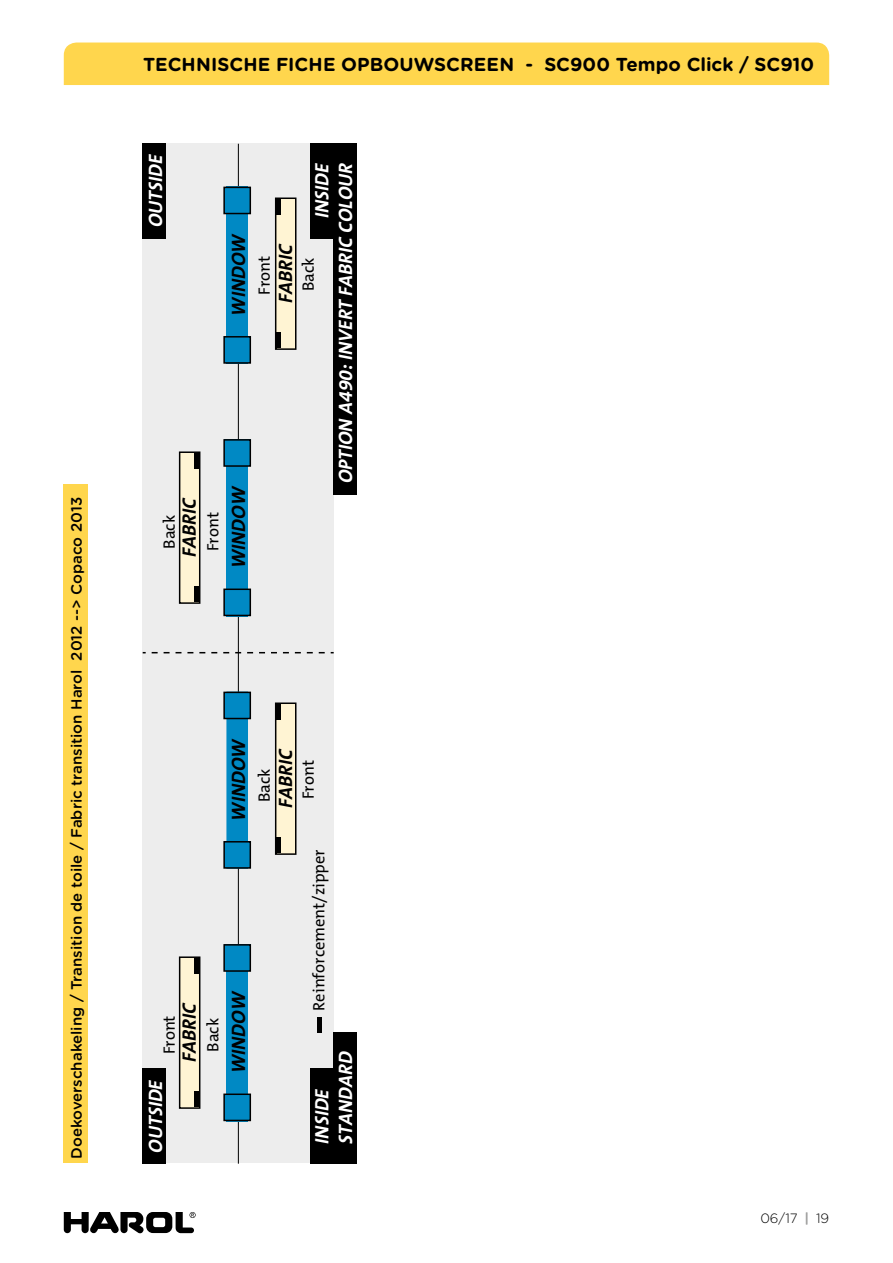
<style>
.page{position:relative;width:893px;height:1263px;background:#fff}
.page>*{position:absolute;margin:0;border:0;box-sizing:border-box;transform-origin:0 0}
.t1{font:italic 700 19.5px/23.5px "The Mix B7";color:#fff}
.t2{font:italic 700 19.5px "The Mix B7";color:#000}
.t3{font:700 18.75px "Gotham Rounded";letter-spacing:.005em;color:#000}
.t4{font:16.5px "The Mix B5 Plain";color:#000}
.t5{font:500 15px "Gotham Rounded";color:#000}
.t6{font:300 13.5px "Gotham Rounded";color:#000}
.s1{font-weight:700;color:#9d9d9c}
</style>
<div class="page">
<div style="left:64px;top:43px;width:765px;height:42px;background:#ffd64d"></div>
<svg style="left:64px;top:1212px;width:132px;height:21px"></svg>
<div style="left:64px;top:484px;width:24px;height:679px;background:#ffd64d"></div>
<div style="left:143px;top:143px;width:191px;height:1020px;background:#ededed"></div>
<hr style="left:238px;top:144px;width:1px;height:1020px;background:#000">
<div style="left:310px;top:1069px;width:24px;height:95px;background:#000"></div>
<div style="left:334px;top:1033px;width:23px;height:131px;background:#000"></div>
<div style="left:334px;top:144px;width:23px;height:351px;background:#000"></div>
<div style="left:310px;top:144px;width:24px;height:95px;background:#000"></div>
<div style="left:143px;top:1069px;width:23px;height:95px;background:#000"></div>
<div style="left:143px;top:143px;width:23px;height:96px;background:#000"></div>
<div style="left:317px;top:1017px;width:5px;height:16px;background:#000"></div>
<div style="left:226px;top:944px;width:22px;height:177px;background:#0089c4"></div>
<div style="left:224px;top:945px;width:26px;height:26px;background:#0089c4"></div>
<div style="left:223px;top:944px;width:28px;height:28px;border:1px solid #000"></div>
<div style="left:224px;top:1094px;width:26px;height:26px;background:#0089c4"></div>
<div style="left:223px;top:1093px;width:28px;height:28px;border:1px solid #000"></div>
<div style="left:180px;top:957px;width:20px;height:151px;background:#fff4d3"></div>
<div style="left:179px;top:956px;width:21px;height:153px;border:1px solid #000"></div>
<div style="left:194px;top:1091px;width:5px;height:16px;background:#000"></div>
<div style="left:194px;top:958px;width:5px;height:16px;background:#000"></div>
<div style="left:226px;top:439px;width:22px;height:177px;background:#0089c4"></div>
<div style="left:224px;top:440px;width:26px;height:26px;background:#0089c4"></div>
<div style="left:223px;top:439px;width:28px;height:28px;border:1px solid #000"></div>
<div style="left:224px;top:589px;width:26px;height:26px;background:#0089c4"></div>
<div style="left:223px;top:588px;width:28px;height:28px;border:1px solid #000"></div>
<div style="left:180px;top:452px;width:20px;height:151px;background:#fff4d3"></div>
<div style="left:179px;top:451px;width:21px;height:153px;border:1px solid #000"></div>
<div style="left:194px;top:586px;width:5px;height:16px;background:#000"></div>
<div style="left:194px;top:453px;width:5px;height:16px;background:#000"></div>
<div style="left:226px;top:692px;width:22px;height:177px;background:#0089c4"></div>
<div style="left:224px;top:692px;width:26px;height:26px;background:#0089c4"></div>
<div style="left:223px;top:692px;width:28px;height:27px;border:1px solid #000"></div>
<div style="left:224px;top:842px;width:26px;height:26px;background:#0089c4"></div>
<div style="left:223px;top:841px;width:28px;height:28px;border:1px solid #000"></div>
<div style="left:276px;top:703px;width:20px;height:151px;background:#fff4d3"></div>
<div style="left:275px;top:702px;width:21px;height:153px;border:1px solid #000"></div>
<div style="left:276px;top:837px;width:5px;height:16px;background:#000"></div>
<div style="left:276px;top:704px;width:5px;height:16px;background:#000"></div>
<div style="left:226px;top:187px;width:22px;height:177px;background:#0089c4"></div>
<div style="left:224px;top:187px;width:26px;height:27px;background:#0089c4"></div>
<div style="left:223px;top:187px;width:28px;height:27px;border:1px solid #000"></div>
<div style="left:224px;top:337px;width:26px;height:26px;background:#0089c4"></div>
<div style="left:223px;top:336px;width:28px;height:28px;border:1px solid #000"></div>
<div style="left:276px;top:198px;width:20px;height:151px;background:#fff4d3"></div>
<div style="left:275px;top:197px;width:21px;height:153px;border:1px solid #000"></div>
<div style="left:276px;top:332px;width:5px;height:16px;background:#000"></div>
<div style="left:276px;top:199px;width:5px;height:16px;background:#000"></div>
<svg style="left:152px;top:652px;width:182px;height:1px"></svg>
<p class="t5" style="left:66px;top:1159px;width:663px;rotate:-90deg">Doekoverschakeling / Transition de toile / Fabric transition Harol 2012 --&gt; Copaco 2013</p>
<p class="t3" style="left:143px;top:51px;width:673px">TECHNISCHE FICHE OPBOUWSCREEN - SC900 Tempo Click / SC910</p>
<h1 class="t1" style="left:144px;top:227px;width:75px;rotate:-90deg">OUTSIDE</h1>
<h1 class="t2" style="left:179px;top:557px;width:61px;rotate:-90deg">FABRIC</h1>
<p class="t4" style="left:160px;top:549px;width:35px;rotate:-90deg">Back</p>
<p class="t4" style="left:204px;top:551px;width:41px;rotate:-90deg">Front</p>
<h1 class="t1" style="left:311px;top:218px;width:57px;rotate:-90deg">INSIDE</h1>
<h1 class="t2" style="left:228px;top:316px;width:84px;rotate:-90deg">WINDOW</h1>
<h1 class="t2" style="left:275px;top:303px;width:61px;rotate:-90deg">FABRIC</h1>
<p class="t4" style="left:256px;top:295px;width:41px;rotate:-90deg">Front</p>
<p class="t4" style="left:299px;top:291px;width:35px;rotate:-90deg">Back</p>
<h1 class="t2" style="left:228px;top:568px;width:84px;rotate:-90deg">WINDOW</h1>
<h1 class="t1" style="left:334px;top:483px;width:322px;rotate:-90deg">OPTION A490: INVERT FABRIC COLOUR</h1>
<h1 class="t2" style="left:179px;top:1062px;width:61px;rotate:-90deg">FABRIC</h1>
<p class="t4" style="left:160px;top:1054px;width:41px;rotate:-90deg">Front</p>
<p class="t4" style="left:204px;top:1052px;width:35px;rotate:-90deg">Back</p>
<h1 class="t1" style="left:144px;top:1152px;width:75px;rotate:-90deg">OUTSIDE</h1>
<h1 class="t2" style="left:228px;top:820px;width:84px;rotate:-90deg">WINDOW</h1>
<h1 class="t2" style="left:275px;top:808px;width:61px;rotate:-90deg">FABRIC</h1>
<p class="t4" style="left:256px;top:802px;width:35px;rotate:-90deg">Back</p>
<p class="t4" style="left:299px;top:799px;width:41px;rotate:-90deg">Front</p>
<h1 class="t2" style="left:228px;top:1073px;width:84px;rotate:-90deg">WINDOW</h1>
<p class="t4" style="left:310px;top:1011px;width:163px;rotate:-90deg">Reinforcement/zipper</p>
<h1 class="t1" style="left:311px;top:1144px;width:94px;rotate:-90deg">INSIDE<br>STANDARD</h1>
<p class="t6" style="left:760px;top:1209px;width:70px">06/17 <span class="s1">|</span> 19</p>
</div>
